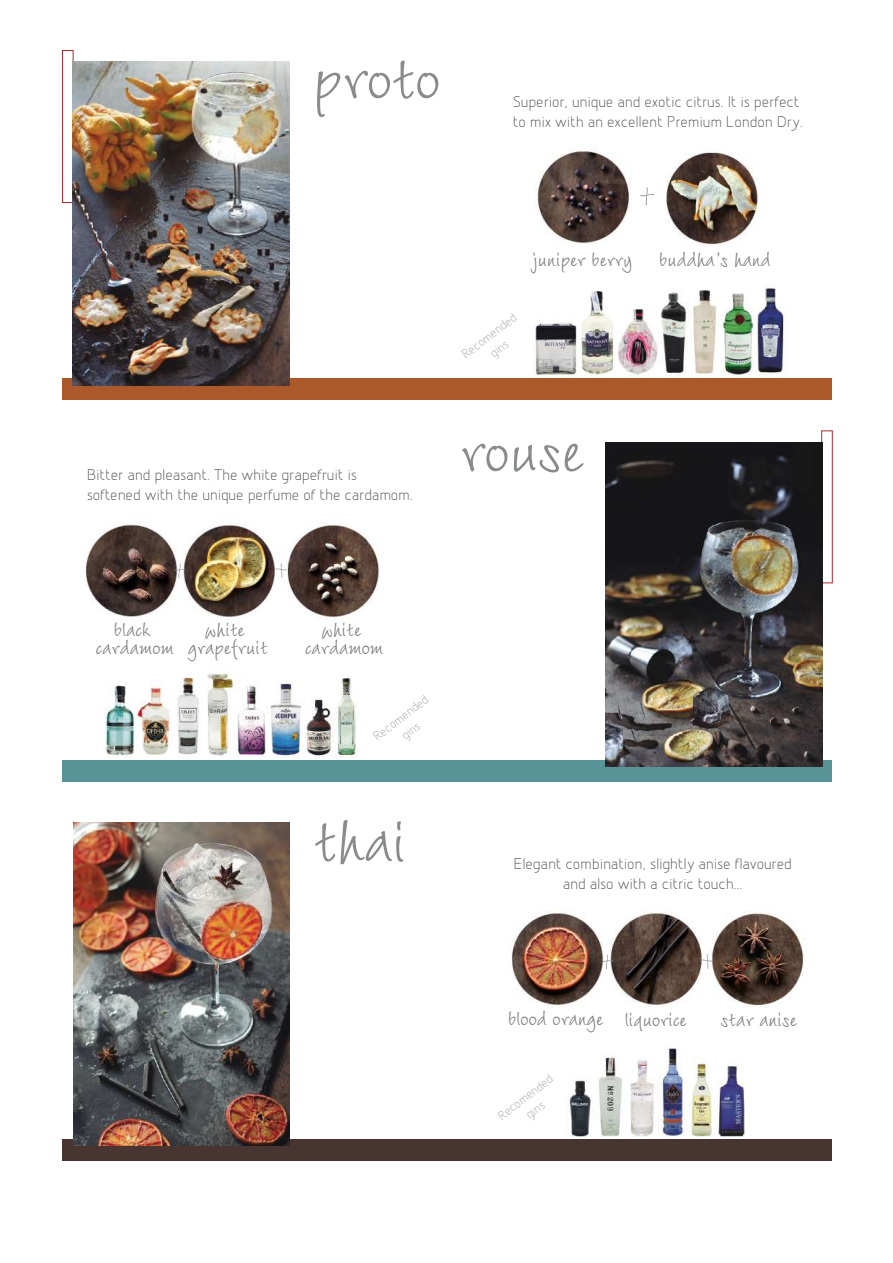
<style>
.page{position:relative;width:893px;height:1263px;background:#fff}
.page>*{position:absolute;margin:0;border:0;box-sizing:border-box;transform-origin:0 0}
.t1{font:31.5px "Wiesbaden Swing";color:#808080}
.t2{font:16.5px/19.8px "Designio";color:#4d4d4d}
.t3{font:13.5px/16.2px "Designio";color:#a1a1a1;text-align:center}
</style>
<div class="page">
<div style="left:62px;top:50px;width:11px;height:153px;border:1px solid #af272d"></div>
<img style="left:533px;top:285px;width:254px;height:92px">
<img style="left:104px;top:667px;width:253px;height:92px">
<img style="left:569px;top:1048px;width:176px;height:89px">
<div style="left:62px;top:1139px;width:770px;height:21px;background:#483431"></div>
<div style="left:62px;top:378px;width:770px;height:21px;background:#ab592a"></div>
<div style="left:62px;top:760px;width:770px;height:21px;background:#579397"></div>
<img style="left:73px;top:62px;width:216px;height:324px">
<img style="left:605px;top:442px;width:217px;height:325px">
<img style="left:74px;top:823px;width:215px;height:323px">
<svg style="left:317px;top:60px;width:121px;height:57px"></svg>
<svg style="left:462px;top:444px;width:45px;height:27px"></svg>
<svg style="left:514px;top:445px;width:45px;height:27px"></svg>
<svg style="left:565px;top:444px;width:18px;height:27px"></svg>
<svg style="left:315px;top:823px;width:20px;height:38px"></svg>
<svg style="left:341px;top:820px;width:62px;height:44px"></svg>
<img style="left:537px;top:149px;width:222px;height:97px">
<svg style="left:640px;top:187px;width:14px;height:18px"></svg>
<img style="left:85px;top:523px;width:294px;height:97px">
<svg style="left:174px;top:563px;width:12px;height:15px"></svg>
<svg style="left:276px;top:563px;width:11px;height:15px"></svg>
<img style="left:511px;top:911px;width:294px;height:97px">
<svg style="left:602px;top:954px;width:11px;height:15px"></svg>
<svg style="left:702px;top:954px;width:11px;height:15px"></svg>
<p class="t2" style="left:513px;top:92px;width:291px">Superior, unique and exotic citrus. It is perfect to mix with an excellent Premium London Dry.</p>
<p class="t2" style="left:87px;top:465px;width:327px">Bitter and pleasant. The white grapefruit is softened with the unique perfume of the cardamom.</p>
<h1 class="t1" style="left:533px;top:239px;width:240px">juniper berry buddha’s hand</h1>
<p class="t3" style="left:458px;top:350px;width:67px;rotate:-38deg">Recomended gins</p>
<h1 class="t1" style="left:113px;top:608px;width:39px">black</h1>
<h1 class="t1" style="left:205px;top:608px;width:41px">white</h1>
<h1 class="t1" style="left:96px;top:626px;width:173px">cardamom grapefruit</h1>
<h1 class="t1" style="left:321px;top:608px;width:41px">white</h1>
<h1 class="t1" style="left:305px;top:626px;width:80px">cardamom</h1>
<p class="t3" style="left:370px;top:732px;width:67px;rotate:-38deg">Recomended gins</p>
<p class="t2" style="left:514px;top:854px;width:279px;text-align:center">Elegant combination, slightly anise flavoured and also with a citric touch...</p>
<h1 class="t1" style="left:508px;top:999px;width:290px">blood orange liquorice star anise</h1>
<p class="t3" style="left:495px;top:1111px;width:67px;rotate:-38deg">Recomended gins</p>
</div>
